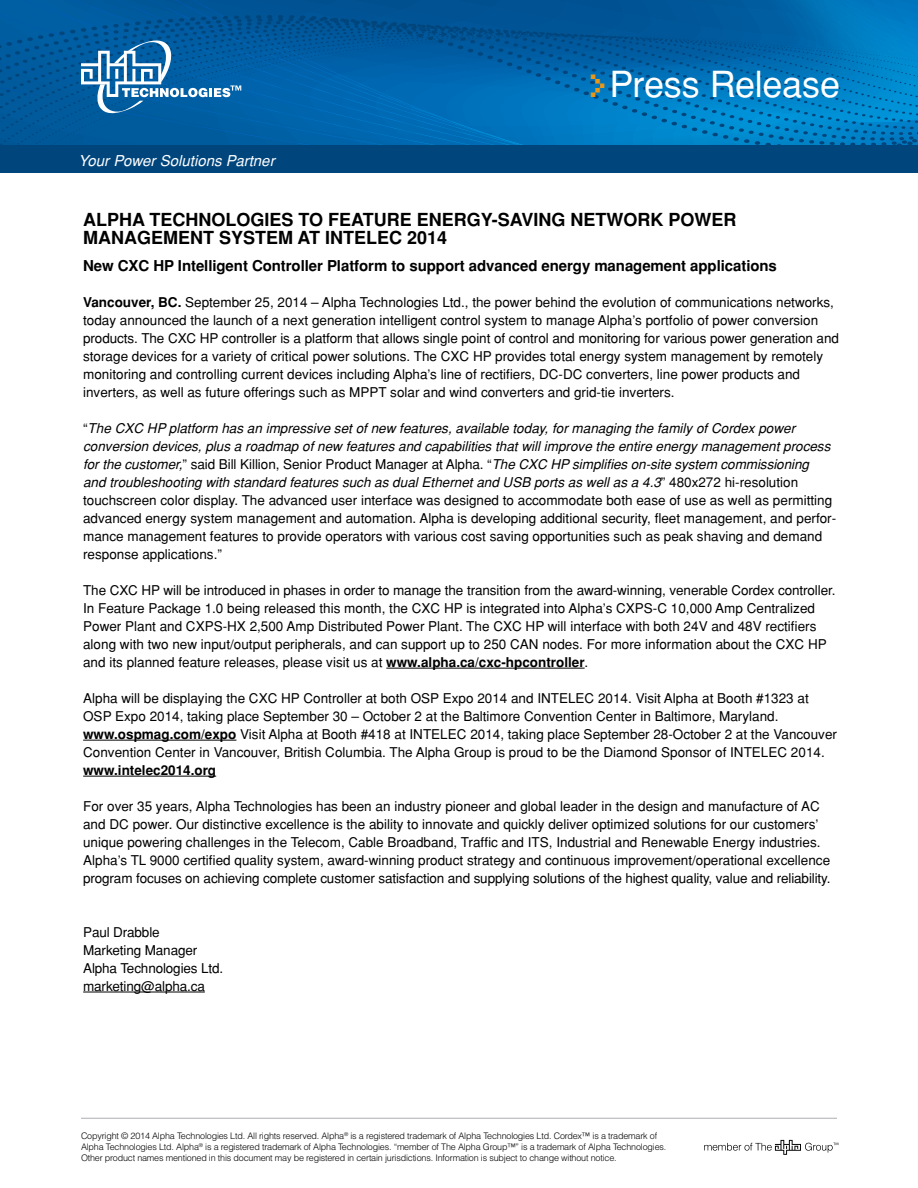
<style>
.page{position:relative;width:918px;height:1188px;background:#fff}
.page>*{position:absolute;margin:0;border:0;box-sizing:border-box;transform-origin:0 0}
.t1{font:36px "Helvetica";letter-spacing:-.01em;color:#fff}
.t2{font:700 18px/18px "Helvetica";color:#000}
.t3{font:700 15px "Helvetica";letter-spacing:-.005em;color:#000}
.t4{font:italic 15px "Helvetica";color:#fff}
.t5{font:13.5px/18px "Helvetica";color:#000}
.t6{font:700 13.5px "Helvetica";color:#000}
.Body_Text_3{font:300 9px/10.8px "Helvetica";letter-spacing:-.02em;color:#000}
.s1{font-family:"Silkscreen";color:#e89719}
.s2{font-weight:700}
.s3{font-style:italic}
</style>
<div class="page">
<hr style="left:81px;top:1118px;width:756px;height:1px;background:#adafb2">
<svg style="left:704px;top:1140px;width:134px;height:15px"></svg>
<svg style="left:0;top:0;width:918px;height:146px;background:#06a"></svg>
<svg style="left:81px;top:38px;width:160px;height:77px;background:#2d79b1"></svg>
<div style="left:0;top:146px;width:918px;height:27px;background:#00467d"></div>
<hr style="left:386px;top:668px;width:199px;height:1px;background:#000">
<hr style="left:83px;top:740px;width:153px;height:1px;background:#000">
<hr style="left:83px;top:776px;width:133px;height:1px;background:#000">
<hr style="left:83px;top:992px;width:122px;height:1px;background:#000">
<p class="t4" style="left:78px;top:152px;width:198px">Your Power Solutions Partner</p>
<p class="t1" style="left:586px;top:63px;width:255px"><span class="s1">&gt;</span>Press Release</p>
<p class="t2" style="left:83px;top:210px;width:655px">ALPHA TECHNOLOGIES TO FEATURE ENERGY-SAVING NETWORK POWER<br>MANAGEMENT SYSTEM AT INTELEC 2014</p>
<p class="t3" style="left:83px;top:257px;width:695px">New CXC HP Intelligent Controller Platform to support advanced energy management applications</p>
<p class="t5" style="left:83px;top:293px;width:757px"><span class="s2">Vancouver, BC.</span> September 25, 2014 – Alpha Technologies Ltd., the power behind the evolution of communications networks, today announced the launch of a next generation intelligent control system to manage Alpha’s portfolio of power conversion products. The CXC HP controller is a platform that allows single point of control and monitoring for various power generation and storage devices for a variety of critical power solutions. The CXC HP provides total energy system management by remotely monitoring and controlling current devices including Alpha’s line of rectifiers, DC-DC converters, line power products and inverters, as well as future offerings such as MPPT solar and wind converters and grid-tie inverters.</p>
<p class="t5" style="left:83px;top:419px;width:755px">“<span class="s3">The CXC HP platform has an impressive set of new features, available today, for managing the family of Cordex power conversion devices, plus a roadmap of new features and capabilities that will improve the entire energy management process for the customer,</span>” said Bill Killion, Senior Product Manager at Alpha. “<span class="s3">The CXC HP simplifies on-site system commissioning<br>and troubleshooting with standard features such as dual Ethernet and USB ports as well as a 4.3</span>” 480x272 hi-resolution touchscreen color display. The advanced user interface was designed to accommodate both ease of use as well as permitting advanced energy system management and automation. Alpha is developing additional security, fleet management, and perfor&shy;mance management features to provide operators with various cost saving opportunities such as peak shaving and demand response applications.”</p>
<p class="t5" style="left:83px;top:581px;width:754px">The CXC HP will be introduced in phases in order to manage the transition from the award-winning, venerable Cordex controller.<br>In Feature Package 1.0 being released this month, the CXC HP is integrated into Alpha’s CXPS-C 10,000 Amp Centralized Power Plant and CXPS-HX 2,500 Amp Distributed Power Plant. The CXC HP will interface with both 24V and 48V rectifiers along with two new input/output peripherals, and can support up to 250 CAN nodes. For more information about the CXC HP and its planned feature releases, please visit us at <span class="s2">www.alpha.ca/cxc-hpcontroller</span>.</p>
<p class="t5" style="left:83px;top:689px;width:755px">Alpha will be displaying the CXC HP Controller at both OSP Expo 2014 and INTELEC 2014. Visit Alpha at Booth #1323 at OSP Expo 2014, taking place September 30 – October 2 at the Baltimore Convention Center in Baltimore, Maryland. <span class="s2">www.ospmag.com/expo</span> Visit Alpha at Booth #418 at INTELEC 2014, taking place September 28-October 2 at the Vancouver Convention Center in Vancouver, British Columbia. The Alpha Group is proud to be the Diamond Sponsor of INTELEC 2014.</p>
<p class="t6" style="left:83px;top:762px;width:135px">www.intelec2014.org</p>
<p class="t5" style="left:83px;top:797px;width:749px">For over 35 years, Alpha Technologies has been an industry pioneer and global leader in the design and manufacture of AC and DC power. Our distinctive excellence is the ability to innovate and quickly deliver optimized solutions for our customers’ unique powering challenges in the Telecom, Cable Broadband, Traffic and ITS, Industrial and Renewable Energy industries.<br>Alpha’s TL 9000 certified quality system, award-winning product strategy and continuous improvement/operational excellence program focuses on achieving complete customer satisfaction and supplying solutions of the highest quality, value and reliability.</p>
<p class="t5" style="left:83px;top:923px;width:78px">Paul Drabble</p>
<p class="t5" style="left:83px;top:941px;width:116px">Marketing Manager</p>
<p class="t5" style="left:83px;top:959px;width:142px">Alpha Technologies Ltd.</p>
<p class="t5" style="left:83px;top:977px;width:123px">marketing@alpha.ca</p>
<p class="Body_Text_3" style="left:81px;top:1130px;width:587px">Copyright © 2014 Alpha Technologies Ltd. All rights reserved. Alpha<sup>®</sup> is a registered trademark of Alpha Technologies Ltd. Cordex™ is a trademark of<br>Alpha Technologies Ltd. Alpha<sup>®</sup> is a registered trademark of Alpha Technologies. “member of The Alpha Group™” is a trademark of Alpha Technologies.<br>Other product names mentioned in this document may be registered in certain jurisdictions. Information is subject to change without notice.</p>
</div>
